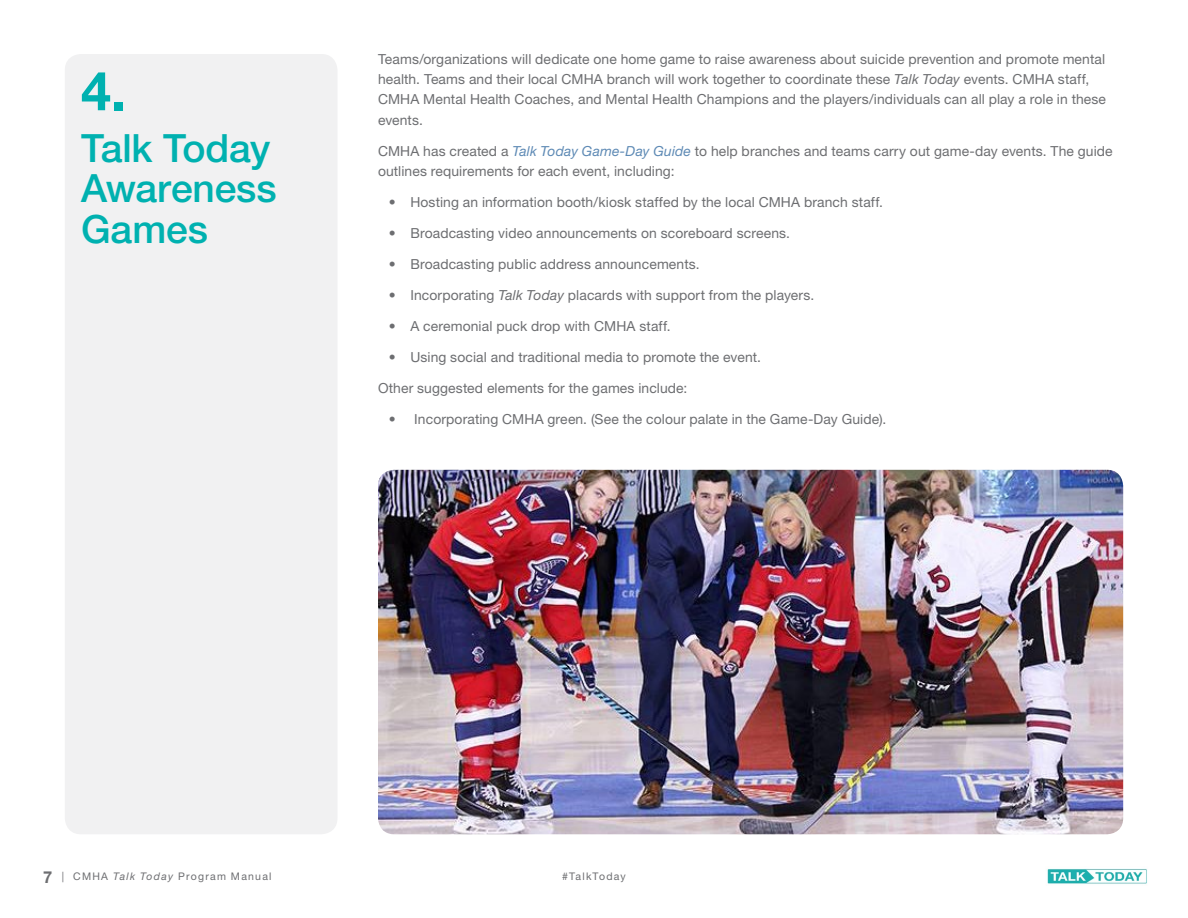
<style>
.page{position:relative;width:1188px;height:918px;background:#fff}
.page>*{position:absolute;margin:0;border:0;box-sizing:border-box;transform-origin:0 0}
.t1{font:700 54px "Helvetica Neue LT Std";color:#00b1b0}
.t2{font:500 39px/40.5px "Helvetica Neue LT Std";letter-spacing:-.005em;color:#00b1b0}
.t3{font:13.8px/20.2px "Helvetica Neue LT Std";letter-spacing:.01em;color:#6d6e71}
.t4{font:10.5px "Helvetica Neue LT Std";letter-spacing:.115em;color:#6d6e71}
.s1{font-style:italic}
.s2{font-style:italic;color:#5e8ab5}
.s3{font-weight:700;font-size:16.5px}
</style>
<div class="page">
<img style="left:1047px;top:868px;width:100px;height:16px">
<div style="left:65px;top:54px;width:273px;height:780px;background:#f1f1f2;border-radius:16px"></div>
<img style="left:378px;top:470px;width:745px;height:364px">
<h1 class="t1" style="left:81px;top:58px;width:47px">4.</h1>
<h2 class="t2" style="left:81px;top:127px;width:197px">Talk Today<br>Awareness<br>Games</h2>
<p class="t3" style="left:378px;top:49px;width:730px">Teams/organizations will dedicate one home game to raise awareness about suicide prevention and promote mental health. Teams and their local CMHA branch will work together to coordinate these <span class="s1">Talk Today</span> events. CMHA staff, CMHA Mental Health Coaches, and Mental Health Champions and the players/individuals can all play a role in these events.</p>
<p class="t3" style="left:378px;top:140px;width:736px">CMHA has created a <span class="s2">Talk Today Game-Day Guide</span> to help branches and teams carry out game-day events. The guide outlines requirements for each event, including:</p>
<p class="t3" style="left:389px;top:192px;width:496px">• Hosting an information booth/kiosk staffed by the local CMHA branch staff.</p>
<p class="t3" style="left:389px;top:223px;width:403px">• Broadcasting video announcements on scoreboard screens.</p>
<p class="t3" style="left:389px;top:254px;width:312px">• Broadcasting public address announcements.</p>
<p class="t3" style="left:389px;top:285px;width:427px">• Incorporating <span class="s1">Talk Today</span> placards with support from the players.</p>
<p class="t3" style="left:389px;top:316px;width:283px">• A ceremonial puck drop with CMHA staff.</p>
<p class="t3" style="left:389px;top:347px;width:374px">• Using social and traditional media to promote the event.</p>
<p class="t3" style="left:378px;top:378px;width:311px">Other suggested elements for the games include:</p>
<p class="t3" style="left:389px;top:409px;width:499px">• Incorporating CMHA green. (See the colour palate in the Game-Day Guide).</p>
<p class="t4" style="left:43px;top:870px;width:230px"><span class="s3">7</span> | CMHA <span class="s1">Talk Today</span> Program Manual</p>
<p class="t4" style="left:562px;top:870px;width:65px">#TalkToday</p>
</div>
